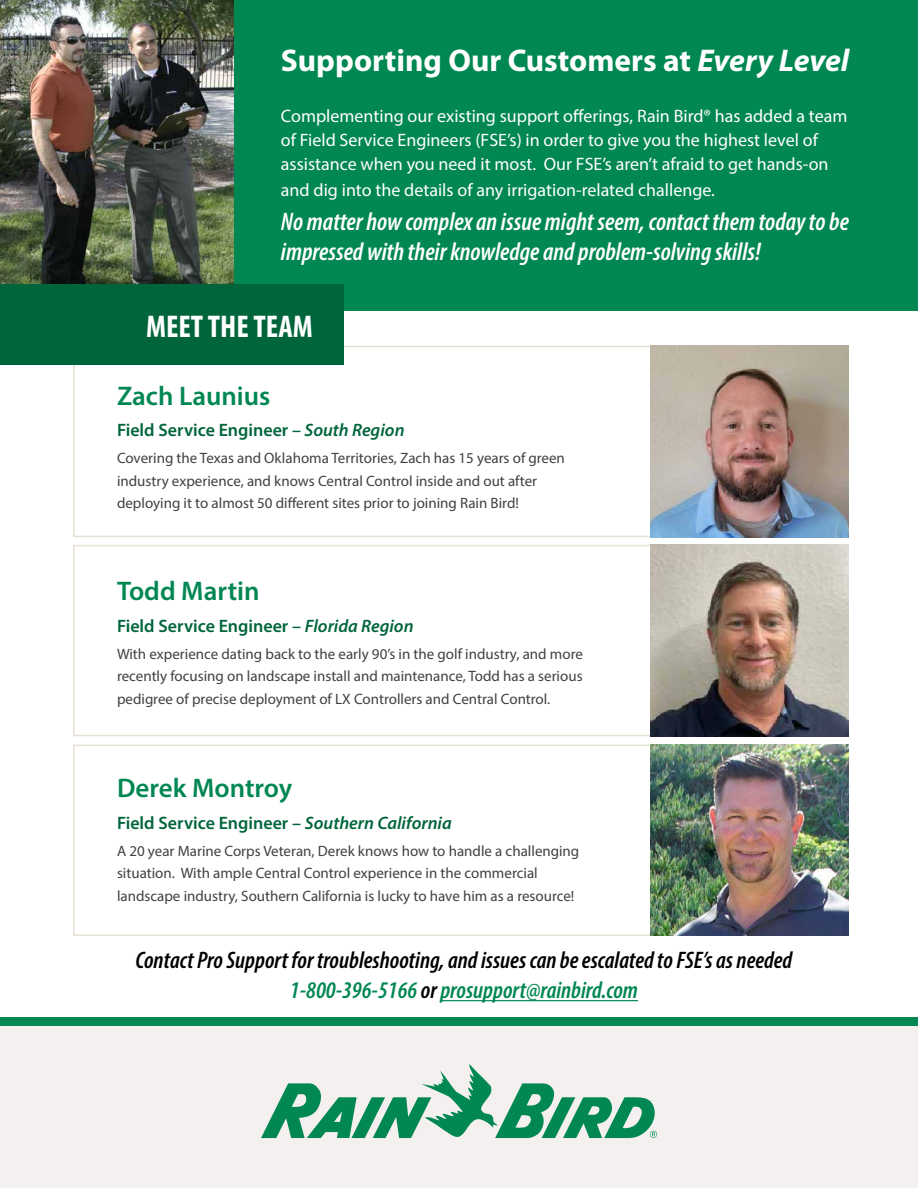
<style>
.page{position:relative;width:918px;height:1188px;background:#fff}
.page>*{position:absolute;margin:0;border:0;box-sizing:border-box;transform-origin:0 0}
.t1{font:700 31.5px "Myriad Pro";color:#fff}
.t2{font:700 condensed 31.5px "Myriad Pro";color:#fff}
.t3{font:600 27px "Myriad Pro";color:#008752}
.t4{font:italic 600 condensed 25.5px/30px "Myriad Pro";color:#fff}
.t5{font:italic 600 condensed 24px/30px "Myriad Pro";color:#000;text-align:center}
.t6{font:18px/24.5px "Myriad Pro";color:#fff}
.t7{font:600 18px "Myriad Pro";color:#00653b}
.t8{font:15px/22.5px "Myriad Pro";color:#414042}
.s1{font-style:italic}
.s2{color:#008752}
</style>
<div class="page">
<div style="left:73px;top:346px;width:776px;height:191px;border:2px solid #e7e1d5"></div>
<div style="left:73px;top:545px;width:776px;height:191px;border:2px solid #e7e1d5"></div>
<div style="left:73px;top:745px;width:776px;height:191px;border:2px solid #e7e1d5"></div>
<div style="left:0;top:0;width:918px;height:310px;background:#008752"></div>
<div style="left:0;top:1019px;width:918px;height:169px;background:#f4f0f0"></div>
<div style="left:0;top:1018px;width:918px;height:8px;background:#008752"></div>
<svg style="left:261px;top:1064px;width:396px;height:75px"></svg>
<img style="left:650px;top:346px;width:199px;height:191px">
<img style="left:650px;top:545px;width:199px;height:191px">
<img style="left:650px;top:745px;width:199px;height:191px">
<img style="left:0;top:0;width:234px;height:284px">
<div style="left:0;top:284px;width:344px;height:81px;background:#00653b"></div>
<hr style="left:440px;top:1000px;width:198px;height:1px;background:#008752">
<h1 class="t1" style="left:281px;top:40px;width:570px">Supporting Our Customers at <span class="s1">Every Level</span></h1>
<p class="t6" style="left:281px;top:104px;width:568px">Complementing our existing support offerings, Rain Bird® has added a team of Field Service Engineers (FSE’s) in order to give you the highest level of assistance when you need it most. Our FSE’s aren’t afraid to get hands-on and dig into the details of any irrigation-related challenge.</p>
<h3 class="t4" style="left:281px;top:206px;width:569px">No matter how complex an issue might seem, contact them today to be impressed with their knowledge and problem-solving skills!</h3>
<h1 class="t2" style="left:146px;top:307px;width:168px">MEET THE TEAM</h1>
<h2 class="t3" style="left:117px;top:378px;width:155px">Zach Launius</h2>
<p class="t7" style="left:117px;top:419px;width:289px">Field Service Engineer – <span class="s1">South Region</span></p>
<p class="t8" style="left:117px;top:447px;width:449px">Covering the Texas and Oklahoma Territories, Zach has 15 years of green industry experience, and knows Central Control inside and out after deploying it to almost 50 different sites prior to joining Rain Bird!</p>
<h2 class="t3" style="left:117px;top:574px;width:144px">Todd Martin</h2>
<p class="t7" style="left:117px;top:614px;width:298px">Field Service Engineer – <span class="s1">Florida Region</span></p>
<p class="t8" style="left:117px;top:642px;width:467px;text-align:justify">With experience dating back to the early 90’s in the golf industry, and more recently focusing on landscape install and maintenance, Todd has a serious pedigree of precise deployment of LX Controllers and Central Control.</p>
<h2 class="t3" style="left:117px;top:771px;width:177px">Derek Montroy</h2>
<p class="t7" style="left:117px;top:811px;width:336px">Field Service Engineer – <span class="s1">Southern California</span></p>
<p class="t8" style="left:117px;top:839px;width:464px">A 20 year Marine Corps Veteran, Derek knows how to handle a challenging situation. With ample Central Control experience in the commercial landscape industry, Southern California is lucky to have him as a resource!</p>
<h3 class="t5" style="left:136px;top:945px;width:658px">Contact Pro Support for troubleshooting, and issues can be escalated to FSE’s as needed<br><span class="s2">1-800-396-5166</span> or <span class="s2">prosupport@rainbird.com</span></h3>
</div>
